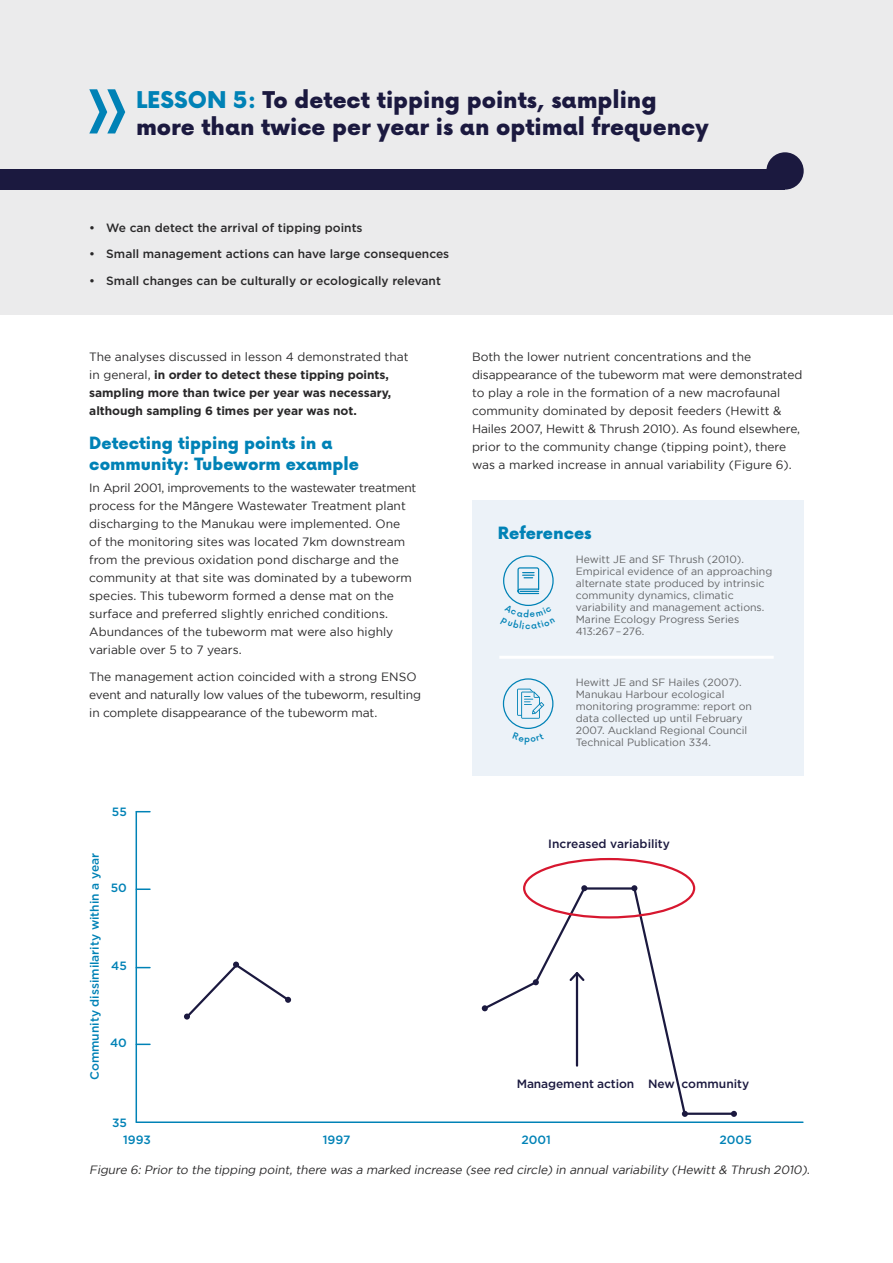
<style>
.page{position:relative;width:893px;height:1263px;background:#fff}
.page>*{position:absolute;margin:0;border:0;box-sizing:border-box;transform-origin:0 0}
.t1{font:900 22.5px/27px "Now";color:#1b193f}
.t2{font:900 16.5px/21px "Now";color:#0082b6}
.t3{font:12px/18px "Gotham";color:#292829}
.t4{font:700 12px/18px "Gotham";letter-spacing:-.005em;color:#292829}
.t5{font:500 12px "Gotham";color:#292829}
.t6{font:italic 12px "Gotham";color:#292829}
.t7{font:500 12px "Gotham";color:#0082b6}
.t8{font:500 12px "Gotham";color:#1b193f}
.t9{font:10.5px/12px "Gotham";color:#636466}
.s1{color:#0082b6}
.s2{font-weight:400}
</style>
<div class="page">
<div style="left:0;top:0;width:893px;height:315px;background:#ebebec"></div>
<div style="left:0;top:169px;width:784px;height:21px;background:#1b193f"></div>
<div style="left:766px;top:152px;width:38px;height:38px;background:#1b193f;border-radius:50%"></div>
<div style="left:472px;top:500px;width:332px;height:276px;background:#ecf2f8"></div>
<div style="left:503px;top:555px;width:51px;height:51px;border:1px solid #0082b6;border-radius:50%"></div>
<svg style="left:517px;top:567px;width:23px;height:28px"></svg>
<svg style="left:517px;top:689px;width:27px;height:30px"></svg>
<div style="left:503px;top:678px;width:50px;height:51px;border:1px solid #0082b6;border-radius:50%"></div>
<hr style="left:499px;top:656px;width:275px;height:3px;background:#fff">
<svg style="left:89px;top:89px;width:36px;height:44px"></svg>
<svg style="left:569px;top:857px;width:97px;height:9px"></svg>
<svg style="left:137px;top:1043px;width:13px;height:2px"></svg>
<svg style="left:137px;top:888px;width:13px;height:2px"></svg>
<svg style="left:137px;top:967px;width:13px;height:1px"></svg>
<svg style="left:136px;top:811px;width:14px;height:1px"></svg>
<hr style="left:136px;top:1121px;width:667px;height:2px;background:#0082b6">
<hr style="left:136px;top:812px;width:1px;height:310px;background:#0082b6">
<svg style="left:483px;top:886px;width:252px;height:229px"></svg>
<div style="left:523px;top:858px;width:172px;height:60px;border:2px solid #d7172f;border-radius:50%"></div>
<hr style="left:576px;top:973px;width:2px;height:92px;background:#1b193f">
<svg style="left:567px;top:970px;width:19px;height:13px"></svg>
<svg style="left:184px;top:961px;width:107px;height:59px"></svg>
<svg style="left:482px;top:1005px;width:6px;height:6px"></svg>
<svg style="left:533px;top:979px;width:6px;height:6px"></svg>
<svg style="left:581px;top:885px;width:6px;height:6px"></svg>
<svg style="left:631px;top:885px;width:6px;height:6px"></svg>
<svg style="left:682px;top:1111px;width:6px;height:6px"></svg>
<svg style="left:731px;top:1111px;width:6px;height:6px"></svg>
<svg style="left:519px;top:604px;width:19px;height:2px"></svg>
<h1 class="t1" style="left:136px;top:86px;width:574px"><span class="s1">LESSON 5:</span> To detect tipping points, sampling more than twice per year is an optimal frequency</h1>
<p class="t5" style="left:89px;top:220px;width:275px">• We can detect the arrival of tipping points</p>
<p class="t5" style="left:89px;top:246px;width:361px">• Small management actions can have large consequences</p>
<p class="t5" style="left:89px;top:273px;width:353px">• Small changes can be culturally or ecologically relevant</p>
<p class="t4" style="left:89px;top:348px;width:321px"><span class="s2">The analyses discussed in lesson 4 demonstrated that in general,</span> in order to detect these tipping points, sampling more than twice per year was necessary, although sampling 6 times per year was not.</p>
<h2 class="t2" style="left:89px;top:432px;width:271px">Detecting tipping points in a community: Tubeworm example</h2>
<p class="t3" style="left:89px;top:479px;width:329px">In April 2001, improvements to the wastewater treatment process for the Ma-ngere Wastewater Treatment plant discharging to the Manukau were implemented. One<br>of the monitoring sites was located 7km downstream from the previous oxidation pond discharge and the community at that site was dominated by a tubeworm species. This tubeworm formed a dense mat on the surface and preferred slightly enriched conditions.<br>Abundances of the tubeworm mat were also highly variable over 5 to 7 years.</p>
<p class="t3" style="left:89px;top:667px;width:333px">The management action coincided with a strong ENSO event and naturally low values of the tubeworm, resulting in complete disappearance of the tubeworm mat.</p>
<p class="t7" style="left:112px;top:804px;width:16px">55</p>
<p class="t7" style="left:87px;top:1080px;width:228px;rotate:-90deg">Community dissimilarity within a year</p>
<p class="t7" style="left:111px;top:879px;width:18px">50</p>
<p class="t7" style="left:111px;top:958px;width:17px">45</p>
<p class="t7" style="left:110px;top:1034px;width:18px">40</p>
<p class="t7" style="left:112px;top:1115px;width:16px">35</p>
<p class="t3" style="left:472px;top:348px;width:332px">Both the lower nutrient concentrations and the disappearance of the tubeworm mat were demonstrated to play a role in the formation of a new macrofaunal community dominated by deposit feeders (Hewitt &amp; Hailes 2007, Hewitt &amp; Thrush 2010). As found elsewhere, prior to the community change (tipping point), there was a marked increase in annual variability (Figure 6).</p>
<h2 class="t2" style="left:498px;top:523px;width:95px">References</h2>
<p class="t9" style="left:576px;top:553px;width:198px">Hewitt JE and SF Thrush (2010).<br>Empirical evidence of an approaching alternate state produced by intrinsic community dynamics, climatic variability and management actions.<br>Marine Ecology Progress Series<br>413:267–276.</p>
<p class="t9" style="left:576px;top:676px;width:178px">Hewitt JE and SF Hailes (2007).<br>Manukau Harbour ecological monitoring programme: report on data collected up until February<br>2007. Auckland Regional Council<br>Technical Publication 334.</p>
<p class="t8" style="left:548px;top:835px;width:123px">Increased variability</p>
<p class="t8" style="left:517px;top:1075px;width:234px">Management action New community</p>
<p class="t7" style="left:123px;top:1132px;width:29px">1993</p>
<p class="t7" style="left:323px;top:1132px;width:29px">1997</p>
<p class="t7" style="left:521px;top:1132px;width:31px">2001</p>
<p class="t7" style="left:720px;top:1132px;width:34px">2005</p>
<p class="t6" style="left:89px;top:1163px;width:724px">Figure 6: Prior to the tipping point, there was a marked increase (see red circle) in annual variability (Hewitt &amp; Thrush 2010).</p>
</div>
